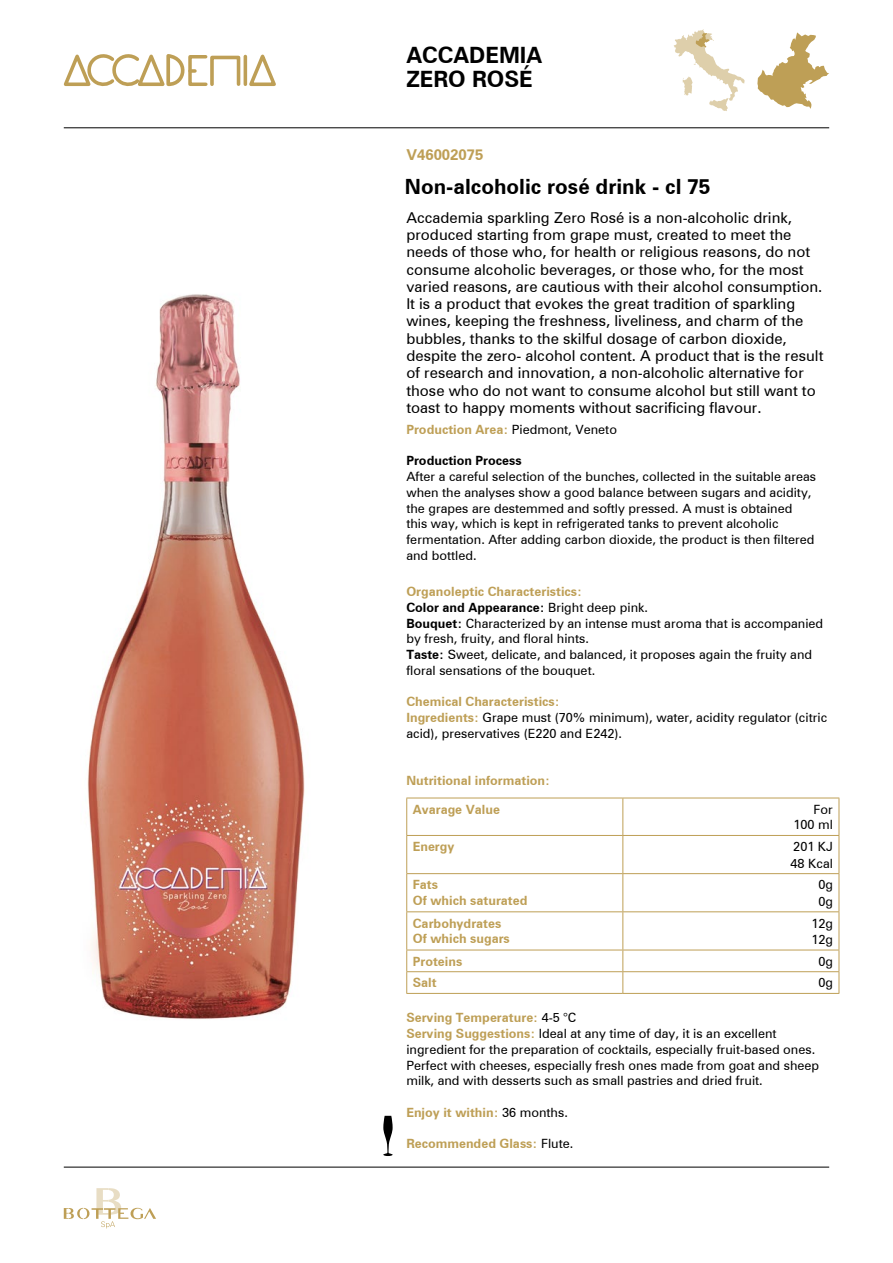
<style>
.page{position:relative;width:893px;height:1263px;background:#fff}
.page>*{position:absolute;margin:0;border:0;box-sizing:border-box;transform-origin:0 0}
.t1{font:700 22.5px/24px "Zurich BT";color:#000}
.t2{font:700 21px "Zurich BT";color:#000}
.t3{font:15px/17.2px "Zurich BT";color:#000}
.t4{font:700 15px "Zurich BT";color:#be9f56}
.t5{font:12.75px/15.8px "Zurich BT";color:#000}
.t6{font:700 12.75px/15.8px "Zurich BT";color:#be9f56}
.t7{font:700 12.75px "Zurich BT";color:#000}
.s1{font-weight:400;color:#000}
.s2{font-weight:700;color:#be9f56}
.s3{font-weight:700}
</style>
<div class="page">
<hr style="left:64px;top:128px;width:765px;height:1px;background:#000">
<hr style="left:64px;top:1167px;width:765px;height:1px;background:#000">
<svg style="left:64px;top:1188px;width:92px;height:40px"></svg>
<svg style="left:757px;top:32px;width:72px;height:77px"></svg>
<svg style="left:674px;top:29px;width:71px;height:82px"></svg>
<svg style="left:246px;top:54px;width:30px;height:32px"></svg>
<div style="left:210px;top:56px;width:30px;height:30px;border:4px solid #be9f56"></div>
<hr style="left:244px;top:56px;width:3px;height:28px;background:#be9f56">
<div style="left:188px;top:55px;width:20px;height:31px;border:3px solid #be9f56"></div>
<svg style="left:64px;top:54px;width:131px;height:33px"></svg>
<hr style="left:406px;top:798px;width:217px;height:1px;background:#be9f56">
<hr style="left:406px;top:798px;width:1px;height:37px;background:#be9f56">
<hr style="left:623px;top:798px;width:216px;height:1px;background:#be9f56">
<hr style="left:622px;top:798px;width:1px;height:37px;background:#be9f56">
<hr style="left:839px;top:798px;width:1px;height:37px;background:#be9f56">
<hr style="left:406px;top:835px;width:217px;height:1px;background:#be9f56">
<hr style="left:406px;top:836px;width:1px;height:37px;background:#be9f56">
<hr style="left:623px;top:835px;width:216px;height:1px;background:#be9f56">
<hr style="left:622px;top:836px;width:1px;height:37px;background:#be9f56">
<hr style="left:839px;top:836px;width:1px;height:37px;background:#be9f56">
<hr style="left:406px;top:873px;width:217px;height:1px;background:#be9f56">
<hr style="left:406px;top:874px;width:1px;height:37px;background:#be9f56">
<hr style="left:623px;top:873px;width:216px;height:1px;background:#be9f56">
<hr style="left:622px;top:874px;width:1px;height:37px;background:#be9f56">
<hr style="left:839px;top:874px;width:1px;height:37px;background:#be9f56">
<hr style="left:406px;top:911px;width:217px;height:1px;background:#be9f56">
<hr style="left:406px;top:912px;width:1px;height:38px;background:#be9f56">
<hr style="left:623px;top:911px;width:216px;height:1px;background:#be9f56">
<hr style="left:622px;top:912px;width:1px;height:38px;background:#be9f56">
<hr style="left:839px;top:912px;width:1px;height:38px;background:#be9f56">
<hr style="left:406px;top:950px;width:217px;height:1px;background:#be9f56">
<hr style="left:623px;top:950px;width:216px;height:1px;background:#be9f56">
<hr style="left:406px;top:971px;width:217px;height:1px;background:#be9f56">
<svg style="left:406px;top:950px;width:1px;height:43px"></svg>
<hr style="left:623px;top:971px;width:216px;height:1px;background:#be9f56">
<svg style="left:622px;top:950px;width:1px;height:43px"></svg>
<svg style="left:839px;top:950px;width:1px;height:43px"></svg>
<hr style="left:406px;top:993px;width:217px;height:1px;background:#be9f56">
<hr style="left:623px;top:993px;width:216px;height:1px;background:#be9f56">
<svg style="left:383px;top:1116px;width:10px;height:40px"></svg>
<img style="left:87px;top:294px;width:218px;height:725px">
<h1 class="t1" style="left:406px;top:43px;width:137px">ACCADEMIA<br>ZERO ROSÉ</h1>
<p class="t4" style="left:406px;top:146px;width:79px">V46002075</p>
<h2 class="t2" style="left:405px;top:173px;width:307px">Non-alcoholic rosé drink - cl 75</h2>
<p class="t3" style="left:406px;top:209px;width:419px">Accademia sparkling Zero Rosé is a non-alcoholic drink, produced starting from grape must, created to meet the needs of those who, for health or religious reasons, do not consume alcoholic beverages, or those who, for the most varied reasons, are cautious with their alcohol consumption.<br>It is a product that evokes the great tradition of sparkling wines, keeping the freshness, liveliness, and charm of the bubbles, thanks to the skilful dosage of carbon dioxide, despite the zero- alcohol content. A product that is the result of research and innovation, a non-alcoholic alternative for those who do not want to consume alcohol but still want to toast to happy moments without sacrificing flavour.</p>
<p class="t6" style="left:406px;top:421px;width:212px">Production Area: <span class="s1">Piedmont, Veneto</span></p>
<p class="t7" style="left:406px;top:453px;width:117px">Production Process</p>
<p class="t5" style="left:406px;top:469px;width:411px">After a careful selection of the bunches, collected in the suitable areas when the analyses show a good balance between sugars and acidity, the grapes are destemmed and softly pressed. A must is obtained this way, which is kept in refrigerated tanks to prevent alcoholic fermentation. After adding carbon dioxide, the product is then filtered and bottled.</p>
<p class="t5" style="left:406px;top:584px;width:418px"><span class="s2">Organoleptic Characteristics:<br></span><span class="s3">Color and Appearance:</span> Bright deep pink.<br><span class="s3">Bouquet:</span> Characterized by an intense must aroma that is accompanied by fresh, fruity, and floral hints.<br><span class="s3">Taste:</span> Sweet, delicate, and balanced, it proposes again the fruity and floral sensations of the bouquet.</p>
<p class="t5" style="left:406px;top:694px;width:422px"><span class="s2">Chemical Characteristics:<br>Ingredients:</span> Grape must (70% minimum), water, acidity regulator (citric acid), preservatives (E220 and E242).</p>
<p class="t6" style="left:406px;top:773px;width:145px">Nutritional information:</p>
<p class="t6" style="left:413px;top:801px;width:89px">Avarage Value</p>
<p class="t5" style="left:793px;top:801px;width:41px;text-align:right">For<br>100 ml</p>
<p class="t6" style="left:413px;top:839px;width:43px">Energy</p>
<p class="t5" style="left:790px;top:838px;width:44px;line-height:16.5px">201 KJ<br>48 Kcal</p>
<p class="t6" style="left:413px;top:877px;width:116px">Fats<br>Of which saturated</p>
<p class="t5" style="left:818px;top:876px;width:16px;line-height:16.5px">0g<br>0g</p>
<p class="t6" style="left:413px;top:915px;width:99px">Carbohydrates<br>Of which sugars</p>
<p class="t5" style="left:811px;top:915px;width:23px;line-height:16.5px">12g<br>12g</p>
<p class="t6" style="left:413px;top:953px;width:51px">Proteins</p>
<p class="t5" style="left:818px;top:953px;width:16px">0g</p>
<p class="t6" style="left:413px;top:975px;width:25px">Salt</p>
<p class="t5" style="left:818px;top:975px;width:16px">0g</p>
<p class="t5" style="left:406px;top:1010px;width:414px"><span class="s2">Serving Temperature:</span> 4-5 °C<br><span class="s2">Serving Suggestions:</span> Ideal at any time of day, it is an excellent ingredient for the preparation of cocktails, especially fruit-based ones.<br>Perfect with cheeses, especially fresh ones made from goat and sheep milk, and with desserts such as small pastries and dried fruit.</p>
<p class="t6" style="left:406px;top:1104px;width:163px">Enjoy it within: <span class="s1">36 months.</span></p>
<p class="t6" style="left:406px;top:1136px;width:168px">Recommended Glass: <span class="s1">Flute.</span></p>
</div>
